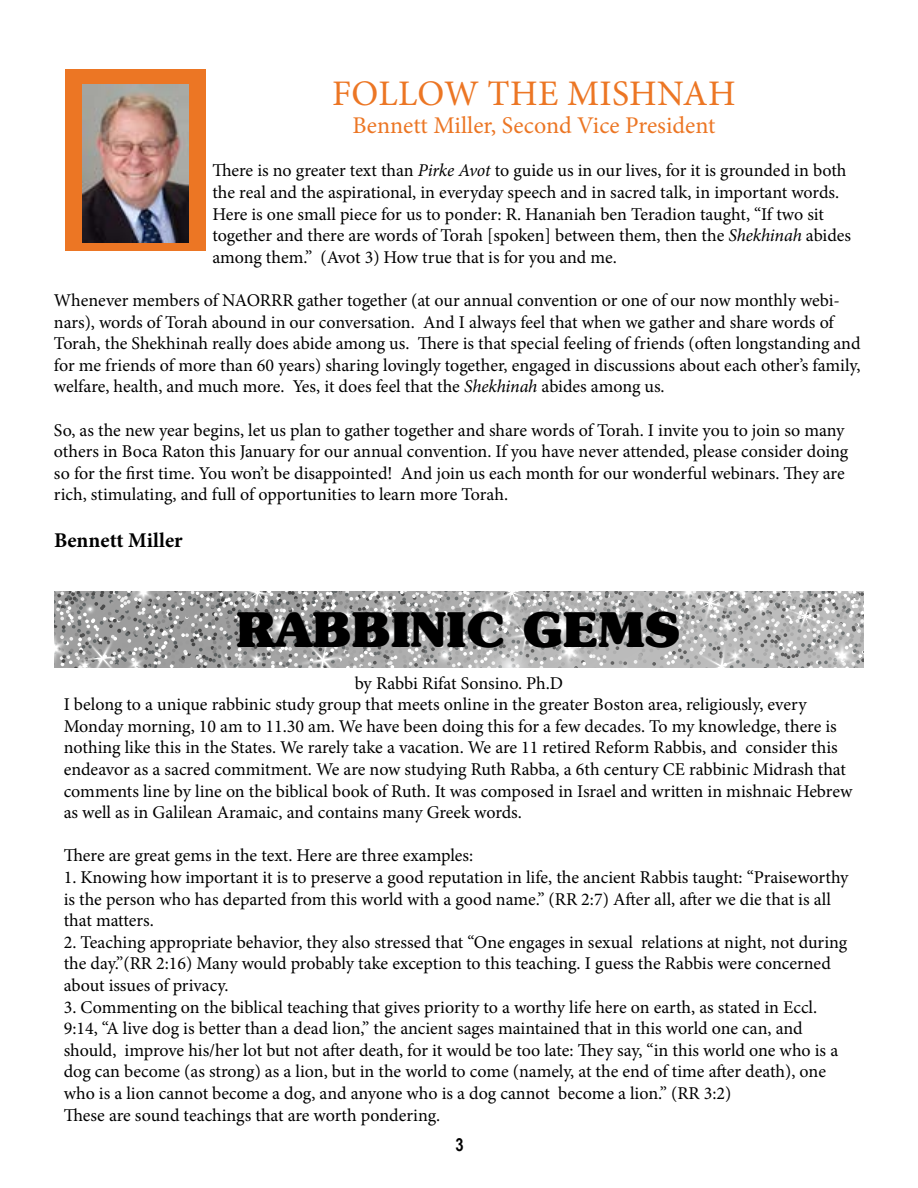
<style>
.page{position:relative;width:918px;height:1188px;background:#fff}
.page>*{position:absolute;margin:0;border:0;box-sizing:border-box;transform-origin:0 0}
.t1{font:900 49.5px "Subway";color:#000}
.t2{font:36px "Minion Pro";letter-spacing:.01em;color:#ec7624}
.t3{font:24px "Minion Pro";color:#ec7624}
.t4{font:700 21px "Minion Pro";color:#000}
.t5{font:18px/21.6px "Minion Pro";letter-spacing:-.005em;color:#000}
.t6{font:700 18px "Arial Narrow";color:#000}
.s1{font-style:italic}
</style>
<div class="page">
<div style="left:65px;top:69px;width:141px;height:182px;background:#ec7624"></div>
<img style="left:83px;top:84px;width:105px;height:158px">
<svg style="left:54px;top:591px;width:810px;height:77px;background:#afafaf"></svg>
<h2 class="t2" style="left:332px;top:69px;width:405px">FOLLOW THE MISHNAH</h2>
<h3 class="t3" style="left:352px;top:110px;width:364px">Bennett Miller, Second Vice President</h3>
<p class="t5" style="left:212px;top:160px;width:640px">There is no greater text than <span class="s1">Pirke Avot</span> to guide us in our lives, for it is grounded in both the real and the aspirational, in everyday speech and in sacred talk, in important words.<br>Here is one small piece for us to ponder: R. Hananiah ben Teradion taught, “If two sit together and there are words of Torah [spoken] between them, then the <span class="s1">Shekhinah</span> abides among them.” (Avot 3) How true that is for you and me.</p>
<p class="t5" style="left:54px;top:290px;width:808px">Whenever members of NAORRR gather together (at our annual convention or one of our now monthly webi&shy;nars), words of Torah abound in our conversation. And I always feel that when we gather and share words of Torah, the Shekhinah really does abide among us. There is that special feeling of friends (often longstanding and for me friends of more than 60 years) sharing lovingly together, engaged in discussions about each other’s family, welfare, health, and much more. Yes, it does feel that the <span class="s1">Shekhinah</span> abides among us.</p>
<p class="t5" style="left:54px;top:419px;width:796px">So, as the new year begins, let us plan to gather together and share words of Torah. I invite you to join so many others in Boca Raton this January for our annual convention. If you have never attended, please consider doing so for the first time. You won’t be disappointed! And join us each month for our wonderful webinars. They are rich, stimulating, and full of opportunities to learn more Torah.</p>
<p class="t4" style="left:54px;top:526px;width:130px">Bennett Miller</p>
<h1 class="t1" style="left:236px;top:602px;width:445px">RABBINIC GEMS</h1>
<p class="t5" style="left:64px;top:672px;width:790px;text-indent:291px">by Rabbi Rifat Sonsino. Ph.D<br>I belong to a unique rabbinic study group that meets online in the greater Boston area, religiously, every Monday morning, 10 am to 11.30 am. We have been doing this for a few decades. To my knowledge, there is nothing like this in the States. We rarely take a vacation. We are 11 retired Reform Rabbis, and consider this endeavor as a sacred commitment. We are now studying Ruth Rabba, a 6th century CE rabbinic Midrash that comments line by line on the biblical book of Ruth. It was composed in Israel and written in mishnaic Hebrew as well as in Galilean Aramaic, and contains many Greek words.</p>
<p class="t5" style="left:64px;top:845px;width:411px">There are great gems in the text. Here are three examples:</p>
<p class="t5" style="left:64px;top:867px;width:786px">1. Knowing how important it is to preserve a good reputation in life, the ancient Rabbis taught: “Praiseworthy is the person who has departed from this world with a good name.” (RR 2:7) After all, after we die that is all that matters.</p>
<p class="t5" style="left:64px;top:931px;width:785px">2. Teaching appropriate behavior, they also stressed that “One engages in sexual relations at night, not during the day.”(RR 2:16) Many would probably take exception to this teaching. I guess the Rabbis were concerned about issues of privacy.</p>
<p class="t5" style="left:64px;top:996px;width:776px">3. Commenting on the biblical teaching that gives priority to a worthy life here on earth, as stated in Eccl.<br>9:14, “A live dog is better than a dead lion,” the ancient sages maintained that in this world one can, and should, improve his/her lot but not after death, for it would be too late: They say, “in this world one who is a dog can become (as strong) as a lion, but in the world to come (namely, at the end of time after death), one who is a lion cannot become a dog, and anyone who is a dog cannot become a lion.” (RR 3:2)<br>These are sound teachings that are worth pondering.</p>
<p class="t6" style="left:456px;top:1134px;width:10px">3</p>
</div>
